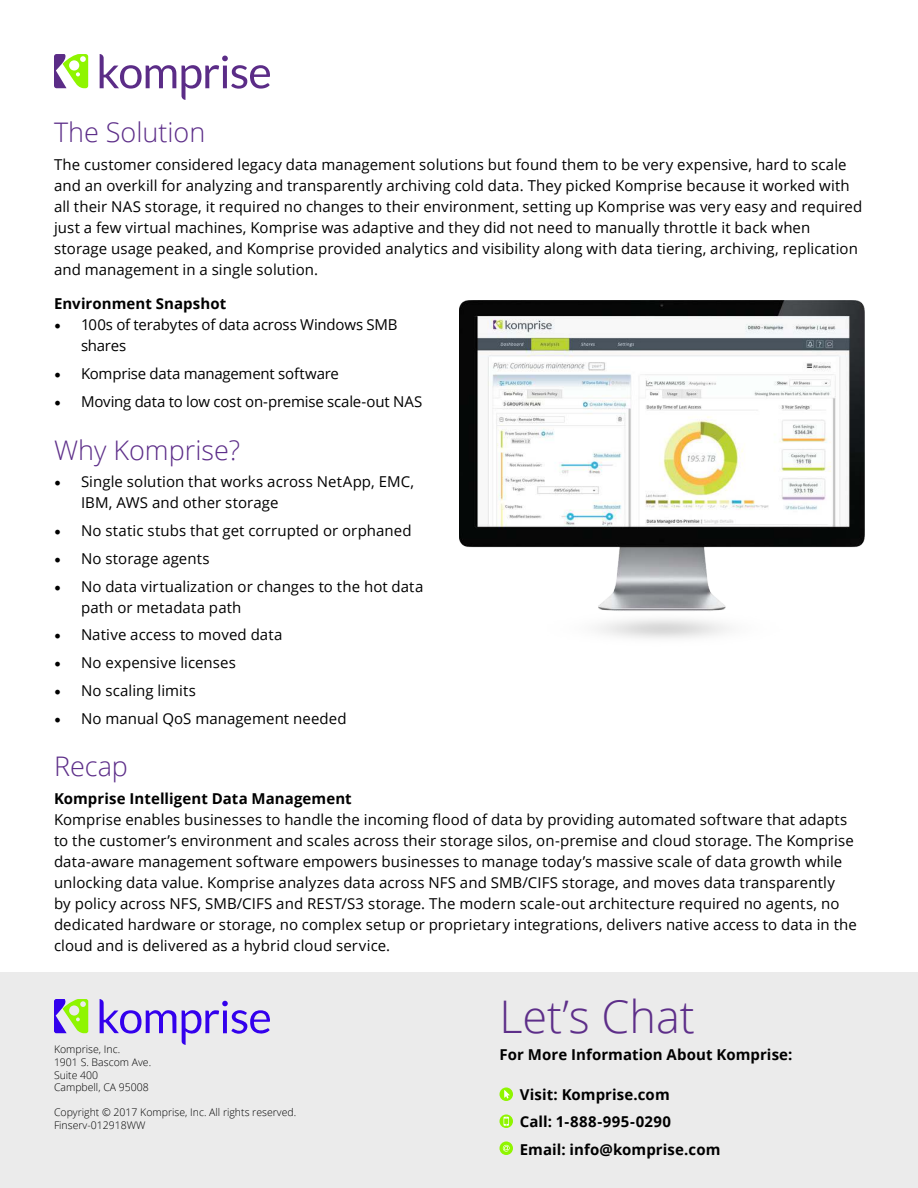
<style>
.page{position:relative;width:918px;height:1188px;background:#fff}
.page>*{position:absolute;margin:0;border:0;box-sizing:border-box;transform-origin:0 0}
.t1{font:300 45px "Open Sans";color:#5d2e89}
.t2{font:300 27px "Open Sans";color:#5d2e89}
.t3{font:15px/21px "Open Sans";letter-spacing:.005em;color:#000}
.t4{font:700 15px "Open Sans";letter-spacing:.005em;color:#000}
.t5{font:15px/21px "Open Sans";letter-spacing:-.015em;color:#000}
.t6{font:700 15px "Open Sans";letter-spacing:.025em;color:#000}
.t7{font:300 10.5px/12.6px "Open Sans";color:#000}
.s1{font-family:"Minion Pro";font-size:18px}
</style>
<div class="page">
<svg style="left:100px;top:54px;width:76px;height:35px"></svg>
<svg style="left:182px;top:56px;width:88px;height:44px"></svg>
<svg style="left:54px;top:54px;width:34px;height:34px"></svg>
<div style="left:0;top:972px;width:918px;height:216px;background:#ebebeb"></div>
<img style="left:459px;top:300px;width:405px;height:339px">
<svg style="left:500px;top:1141px;width:13px;height:14px"></svg>
<svg style="left:503px;top:1145px;width:7px;height:7px"></svg>
<svg style="left:500px;top:1114px;width:13px;height:14px"></svg>
<svg style="left:504px;top:1117px;width:5px;height:9px"></svg>
<div style="left:500px;top:1087px;width:13px;height:14px;background:#8ff500;border-radius:50%"></div>
<svg style="left:504px;top:1090px;width:6px;height:8px"></svg>
<svg style="left:100px;top:999px;width:76px;height:35px"></svg>
<svg style="left:182px;top:1001px;width:88px;height:44px"></svg>
<svg style="left:54px;top:999px;width:34px;height:34px"></svg>
<h2 class="t2" style="left:54px;top:114px;width:153px">The Solution</h2>
<p class="t3" style="left:54px;top:154px;width:810px">The customer considered legacy data management solutions but found them to be very expensive, hard to scale and an overkill for analyzing and transparently archiving cold data. They picked Komprise because it worked with all their NAS storage, it required no changes to their environment, setting up Komprise was very easy and required just a few virtual machines, Komprise was adaptive and they did not need to manually throttle it back when storage usage peaked, and Komprise provided analytics and visibility along with data tiering, archiving, replication and management in a single solution.</p>
<p class="t4" style="left:54px;top:298px;width:174px">Environment Snapshot</p>
<p class="t5" style="left:81px;top:314px;width:318px;text-indent:-27px"><span class="s1">•</span> 100s of terabytes of data across Windows SMB shares</p>
<p class="t5" style="left:54px;top:363px;width:287px"><span class="s1">•</span> Komprise data management software</p>
<p class="t5" style="left:54px;top:391px;width:370px"><span class="s1">•</span> Moving data to low cost on-premise scale-out NAS</p>
<h2 class="t2" style="left:54px;top:431px;width:188px">Why Komprise?</h2>
<p class="t3" style="left:81px;top:471px;width:335px;text-indent:-27px"><span class="s1">•</span> Single solution that works across NetApp, EMC,<br>IBM, AWS and other storage</p>
<p class="t3" style="left:54px;top:522px;width:359px"><span class="s1">•</span> No static stubs that get corrupted or orphaned</p>
<p class="t3" style="left:54px;top:549px;width:157px"><span class="s1">•</span> No storage agents</p>
<p class="t3" style="left:81px;top:577px;width:344px;text-indent:-27px"><span class="s1">•</span> No data virtualization or changes to the hot data path or metadata path</p>
<p class="t3" style="left:54px;top:626px;width:230px"><span class="s1">•</span> Native access to moved data</p>
<p class="t3" style="left:54px;top:652px;width:183px"><span class="s1">•</span> No expensive licenses</p>
<p class="t3" style="left:54px;top:681px;width:144px"><span class="s1">•</span> No scaling limits</p>
<p class="t3" style="left:54px;top:709px;width:294px"><span class="s1">•</span> No manual QoS management needed</p>
<h2 class="t2" style="left:54px;top:748px;width:76px">Recap</h2>
<p class="t4" style="left:54px;top:792px;width:299px">Komprise Intelligent Data Management</p>
<p class="t3" style="left:54px;top:809px;width:804px">Komprise enables businesses to handle the incoming flood of data by providing automated software that adapts to the customer’s environment and scales across their storage silos, on-premise and cloud storage. The Komprise data-aware management software empowers businesses to manage today’s massive scale of data growth while unlocking data value. Komprise analyzes data across NFS and SMB/CIFS storage, and moves data transparently<br>by policy across NFS, SMB/CIFS and REST/S3 storage. The modern scale-out architecture required no agents, no dedicated hardware or storage, no complex setup or proprietary integrations, delivers native access to data in the cloud and is delivered as a hybrid cloud service.</p>
<p class="t7" style="left:54px;top:1043px;width:99px">Komprise, Inc.<br>1901 S. Bascom Ave.<br>Suite 400<br>Campbell, CA 95008</p>
<p class="t7" style="left:54px;top:1106px;width:244px">Copyright © 2017 Komprise, Inc. All rights reserved.<br>Finserv-012918WW</p>
<h1 class="t1" style="left:500px;top:986px;width:197px">Let’s Chat</h1>
<p class="t4" style="left:500px;top:1049px;width:295px">For More Information About Komprise:</p>
<p class="t4" style="left:520px;top:1089px;width:151px">Visit: Komprise.com</p>
<p class="t4" style="left:520px;top:1143px;width:202px">Email: info@komprise.com</p>
<p class="t6" style="left:520px;top:1116px;width:153px">Call: 1-888-995-0290</p>
</div>
